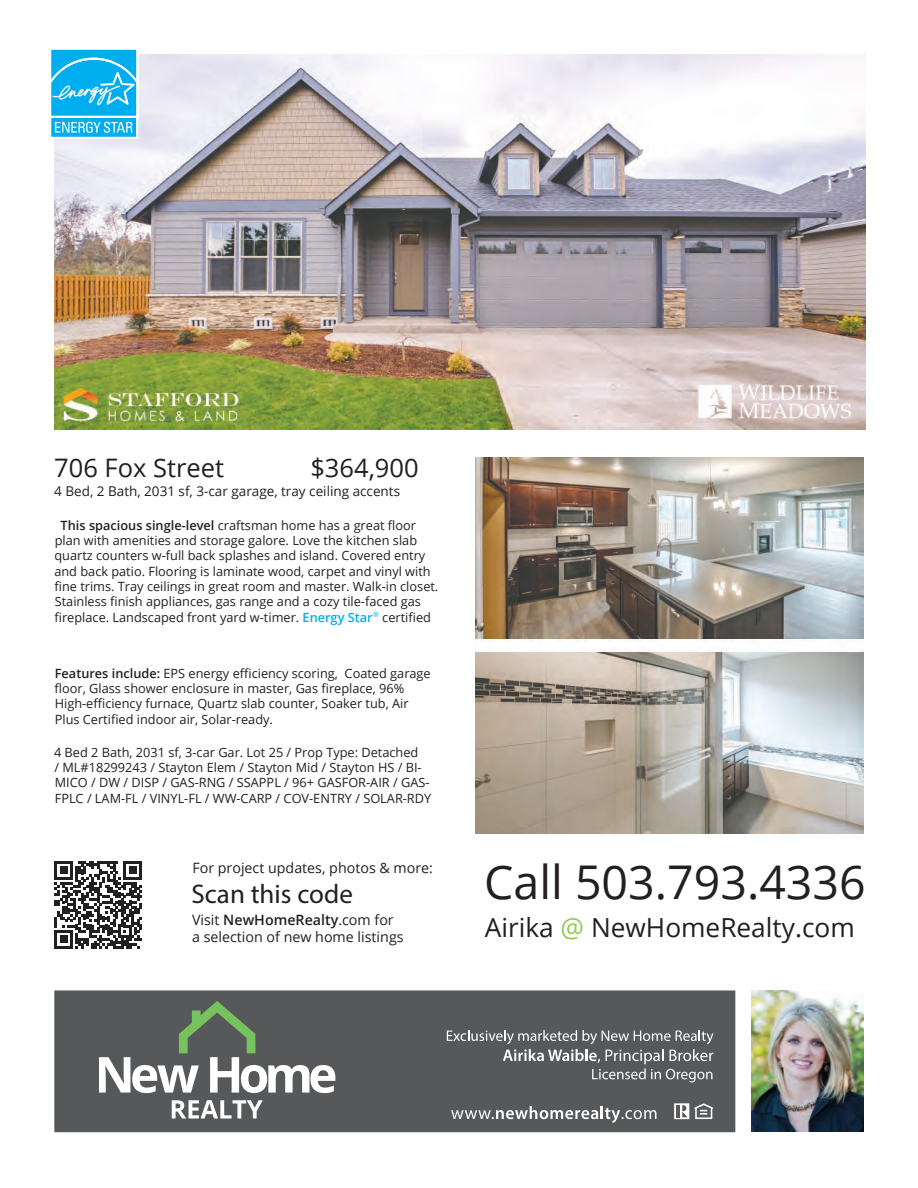
<style>
.page{position:relative;width:918px;height:1188px;background:#fff}
.page>*{position:absolute;margin:0;border:0;box-sizing:border-box;transform-origin:0 0}
.t1{font:46.5px "Open Sans";color:#231f20}
.t2{font:27px "Myriad Pro";color:#231f20}
.t3{font:26.25px "Open Sans";color:#231f20}
.t4{font:25.5px "Open Sans";color:#231f20}
.t5{font:14.25px/17.1px "Open Sans";color:#231f20}
.t6{font:13.5px "Open Sans";color:#231f20}
.t7{font:12.75px/15.3px "Open Sans";color:#231f20}
.s1{font-weight:600}
.s2{font-weight:600;color:#00aeef}
.s3{color:#94ca4e}
</style>
<div class="page">
<img style="left:752px;top:990px;width:112px;height:142px">
<div style="left:54px;top:990px;width:681px;height:142px;background:#57585a"></div>
<svg style="left:697px;top:1105px;width:14px;height:12px"></svg>
<svg style="left:451px;top:1106px;width:205px;height:17px"></svg>
<svg style="left:447px;top:1030px;width:266px;height:52px"></svg>
<svg style="left:99px;top:1001px;width:236px;height:92px"></svg>
<svg style="left:172px;top:1100px;width:91px;height:18px"></svg>
<img style="left:476px;top:457px;width:387px;height:376px">
<img style="left:54px;top:54px;width:811px;height:376px">
<div style="left:49px;top:48px;width:89px;height:70px;background:#c9edfb"></div>
<svg style="left:49px;top:50px;width:89px;height:89px"></svg>
<svg style="left:54px;top:861px;width:88px;height:88px"></svg>
<h3 class="t4" style="left:54px;top:449px;width:171px">706 Fox Street</h3>
<h3 class="t4" style="left:310px;top:449px;width:110px">$364,900</h3>
<p class="t6" style="left:54px;top:482px;width:347px">4 Bed, 2 Bath, 2031 sf, 3-car garage, tray ceiling accents</p>
<p class="t7" style="left:54px;top:517px;width:385px;text-indent:6px"><span class="s1">This spacious single-level</span> craftsman home has a great floor plan with amenities and storage galore. Love the kitchen slab quartz counters w-full back splashes and island. Covered entry and back patio. Flooring is laminate wood, carpet and vinyl with fine trims. Tray ceilings in great room and master. Walk-in closet.<br>Stainless finish appliances, gas range and a cozy tile-faced gas fireplace. Landscaped front yard w-timer. <span class="s2">Energy Star</span><sup>®</sup> certified</p>
<p class="t7" style="left:55px;top:665px;width:378px"><span class="s1">Features include:</span> EPS energy efficiency scoring, Coated garage floor, Glass shower enclosure in master, Gas fireplace, 96% High-efficiency furnace, Quartz slab counter, Soaker tub, Air Plus Certified indoor air, Solar-ready.</p>
<p class="t7" style="left:54px;top:744px;width:379px">4 Bed 2 Bath, 2031 sf, 3-car Gar. Lot 25 / Prop Type: Detached<br>/ ML#18299243 / Stayton Elem / Stayton Mid / Stayton HS / BI-MICO / DW / DISP / GAS-RNG / SSAPPL / 96+ GASFOR-AIR / GAS-FPLC / LAM-FL / VINYL-FL / WW-CARP / COV-ENTRY / SOLAR-RDY</p>
<p class="t5" style="left:192px;top:859px;width:242px">For project updates, photos &amp; more:</p>
<p class="t5" style="left:192px;top:911px;width:213px">Visit <span class="s1">NewHomeRealty</span>.com for a selection of new home listings</p>
<h2 class="t2" style="left:191px;top:878px;width:163px">Scan this code</h2>
<h1 class="t1" style="left:484px;top:849px;width:383px">Call 503.793.4336</h1>
<h3 class="t3" style="left:485px;top:909px;width:371px">Airika <span class="s3">@</span> NewHomeRealty.com</h3>
</div>
